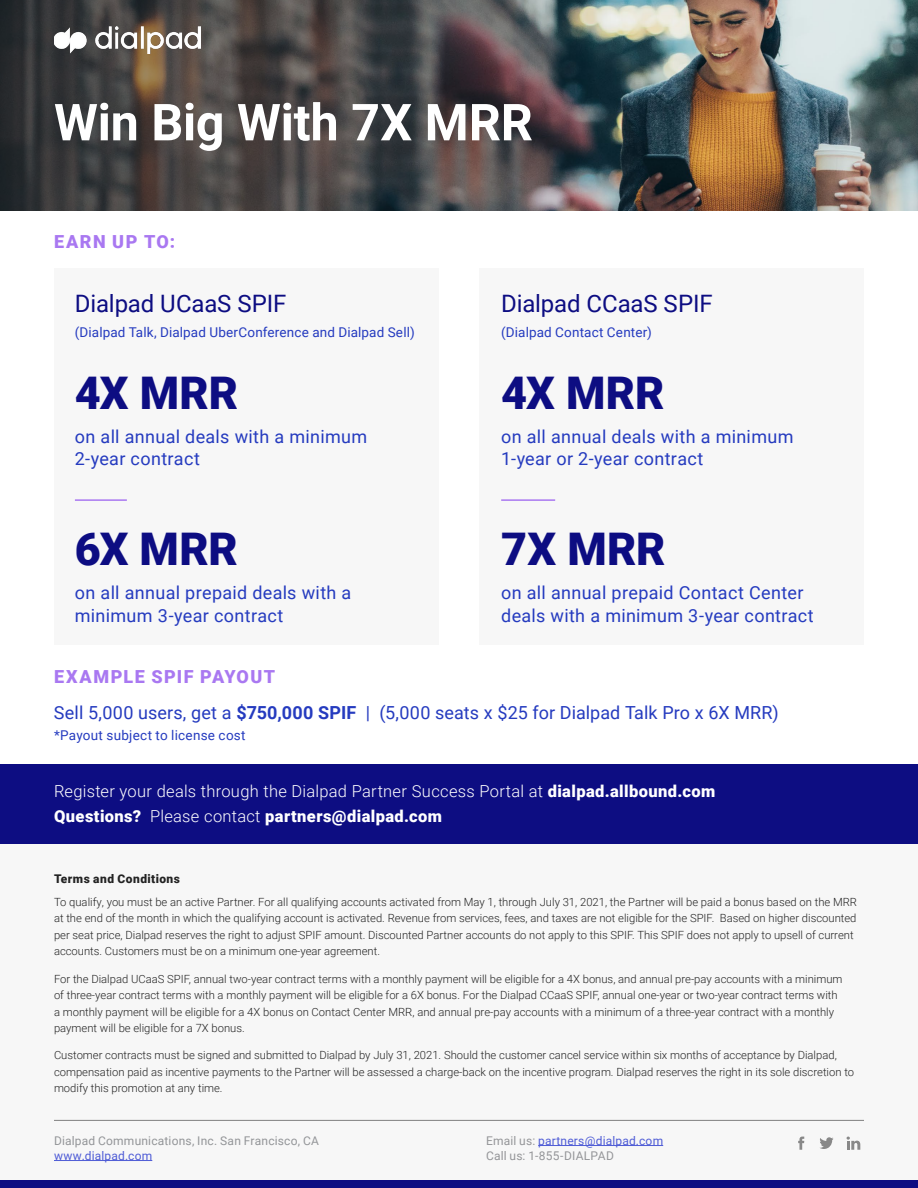
<style>
.page{position:relative;width:918px;height:1188px;background:#fff}
.page>*{position:absolute;margin:0;border:0;box-sizing:border-box;transform-origin:0 0}
.t1{font:700 51px "Roboto";letter-spacing:-.005em;color:#fff}
.t2{font:900 45px "Roboto";letter-spacing:-.005em;color:#0d0d82}
.t3{font:24px "Roboto";letter-spacing:-.005em;color:#0d0d82}
.t4{font:18px/21.6px "Roboto";letter-spacing:.015em;color:#253bbf}
.t5{font:900 18px "Roboto";letter-spacing:.085em;color:#a978f1}
.t6{font:300 16.5px/24.8px "Roboto";letter-spacing:.015em;color:#fff}
.t7{font:13.5px "Roboto";letter-spacing:.01em;color:#253bbf}
.t8{font:12px/15px "Roboto";letter-spacing:.015em;color:#949598}
.t9{font:12px "Roboto";letter-spacing:.015em;color:#939598}
.t10{font:900 12px "Roboto";letter-spacing:.04em;color:#222}
.t11{font:12px "Roboto";letter-spacing:.015em;color:#4f5cd6}
.t12{font:300 11.25px/16.5px "Roboto";color:#222}
.s1{font-weight:900;color:#a978f1}
.s2{font-weight:700}
.s3{font-weight:900}
.s4{color:#4f5cd6}
</style>
<div class="page">
<div style="left:0;top:837px;width:918px;height:351px;background:#f7f7f7"></div>
<div style="left:0;top:764px;width:918px;height:80px;background:#0d0d82"></div>
<div style="left:0;top:1180px;width:918px;height:8px;background:#0d0d82"></div>
<hr style="left:538px;top:1145px;width:125px;height:1px;background:#4f5cd6">
<hr style="left:54px;top:1160px;width:98px;height:1px;background:#4f5cd6">
<svg style="left:798px;top:1137px;width:6px;height:13px"></svg>
<svg style="left:820px;top:1137px;width:14px;height:12px"></svg>
<svg style="left:847px;top:1137px;width:13px;height:13px"></svg>
<img style="left:648px;top:0;width:270px;height:211px">
<svg style="left:0;top:0;width:648px;height:211px;background:#494748"></svg>
<hr style="left:54px;top:1120px;width:810px;height:1px;background:#808080">
<img style="left:54px;top:26px;width:147px;height:28px">
<div style="left:479px;top:268px;width:385px;height:377px;background:#f7f7f7"></div>
<div style="left:54px;top:268px;width:385px;height:377px;background:#f7f7f7"></div>
<hr style="left:75px;top:499px;width:52px;height:2px;background:#a978f1">
<hr style="left:501px;top:499px;width:54px;height:2px;background:#a978f1">
<h1 class="t1" style="left:54px;top:86px;width:480px">Win Big With 7X MRR</h1>
<h3 class="t5" style="left:54px;top:229px;width:122px">EARN UP TO:</h3>
<h3 class="t3" style="left:75px;top:286px;width:213px">Dialpad UCaaS SPIF</h3>
<p class="t7" style="left:75px;top:323px;width:341px">(Dialpad Talk, Dialpad UberConference and Dialpad Sell)</p>
<h3 class="t3" style="left:501px;top:286px;width:213px">Dialpad CCaaS SPIF</h3>
<p class="t7" style="left:501px;top:323px;width:152px">(Dialpad Contact Center)</p>
<h2 class="t2" style="left:75px;top:362px;width:165px">4X MRR</h2>
<h2 class="t2" style="left:501px;top:362px;width:165px">4X MRR</h2>
<h3 class="t4" style="left:75px;top:425px;width:294px">on all annual deals with a minimum<br>2-year contract</h3>
<h3 class="t4" style="left:501px;top:425px;width:294px">on all annual deals with a minimum<br>1-year or 2-year contract</h3>
<h2 class="t2" style="left:75px;top:517px;width:164px">6X MRR</h2>
<h2 class="t2" style="left:501px;top:517px;width:166px">7X MRR</h2>
<h3 class="t4" style="left:75px;top:581px;width:278px;line-height:22.5px">on all annual prepaid deals with a minimum 3-year contract</h3>
<h3 class="t4" style="left:501px;top:581px;width:314px;line-height:22.5px">on all annual prepaid Contact Center deals with a minimum 3-year contract</h3>
<h3 class="t4" style="left:54px;top:658px;width:726px;line-height:36px"><span class="s1">EXAMPLE SPIF PAYOUT<br></span>Sell 5,000 users, get a <span class="s2">$750,000 SPIF</span> | (5,000 seats x $25 for Dialpad Talk Pro x 6X MRR)</h3>
<p class="t7" style="left:54px;top:725px;width:193px">*Payout subject to license cost</p>
<h3 class="t6" style="left:54px;top:779px;width:663px">Register your deals through the Dialpad Partner Success Portal at <span class="s3">dialpad.allbound.com<br>Questions?</span> Please contact <span class="s3">partners@dialpad.com</span></h3>
<p class="t10" style="left:54px;top:870px;width:127px">Terms and Conditions</p>
<p class="t12" style="left:54px;top:893px;width:805px">To qualify, you must be an active Partner. For all qualifying accounts activated from May 1, through July 31, 2021, the Partner will be paid a bonus based on the MRR at the end of the month in which the qualifying account is activated. Revenue from services, fees, and taxes are not eligible for the SPIF. Based on higher discounted per seat price, Dialpad reserves the right to adjust SPIF amount. Discounted Partner accounts do not apply to this SPIF. This SPIF does not apply to upsell of current accounts. Customers must be on a minimum one-year agreement.</p>
<p class="t12" style="left:54px;top:970px;width:790px">For the Dialpad UCaaS SPIF, annual two-year contract terms with a monthly payment will be eligible for a 4X bonus, and annual pre-pay accounts with a minimum of three-year contract terms with a monthly payment will be eligible for a 6X bonus. For the Dialpad CCaaS SPIF, annual one-year or two-year contract terms with a monthly payment will be eligible for a 4X bonus on Contact Center MRR, and annual pre-pay accounts with a minimum of a three-year contract with a monthly payment will be eligible for a 7X bonus.</p>
<p class="t12" style="left:54px;top:1047px;width:802px">Customer contracts must be signed and submitted to Dialpad by July 31, 2021. Should the customer cancel service within six months of acceptance by Dialpad, compensation paid as incentive payments to the Partner will be assessed a charge-back on the incentive program. Dialpad reserves the right in its sole discretion to modify this promotion at any time.</p>
<p class="t9" style="left:54px;top:1132px;width:266px">Dialpad Communications, Inc. San Francisco, CA</p>
<p class="t11" style="left:54px;top:1147px;width:100px">www.dialpad.com</p>
<p class="t8" style="left:486px;top:1132px;width:179px">Email us: <span class="s4">partners@dialpad.com<br></span>Call us: 1-855-DIALPAD</p>
</div>
